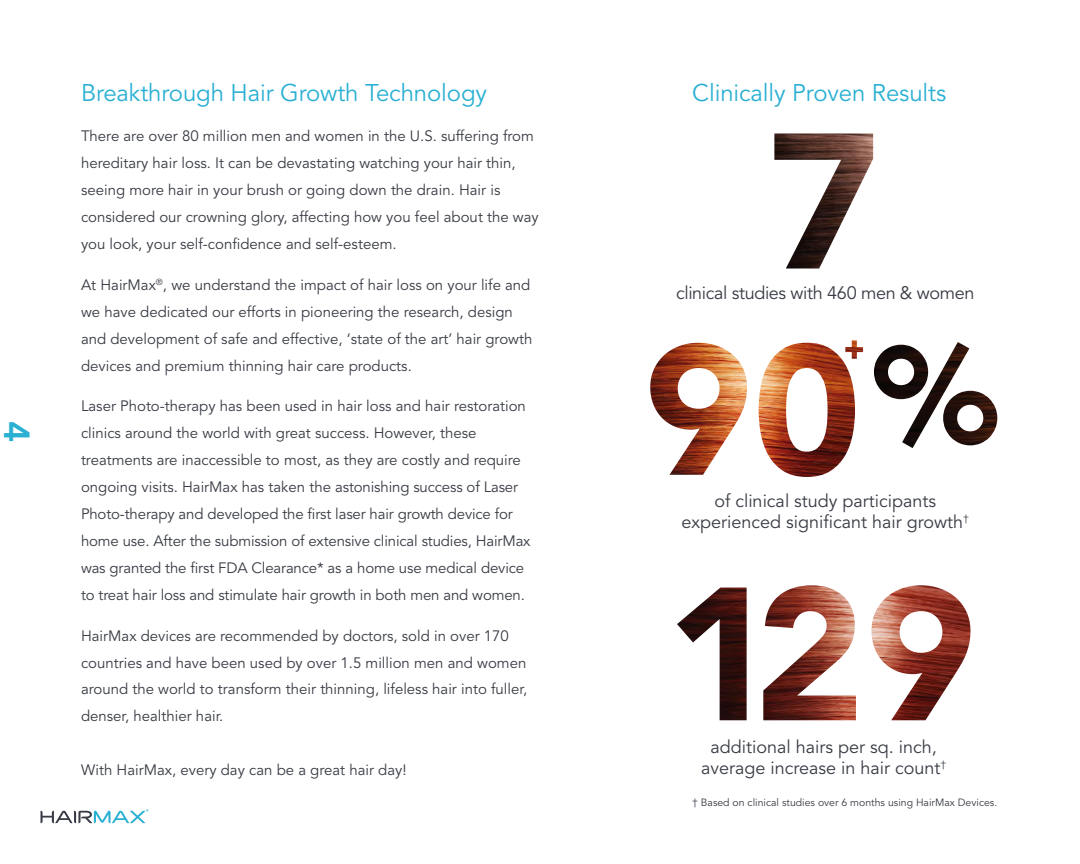
<style>
.page{position:relative;width:1080px;height:864px;background:#fff}
.page>*{position:absolute;margin:0;border:0;box-sizing:border-box;transform-origin:0 0}
.t1{font:800 36px "Avenir";color:#2ab0d3}
.t2{font:24px "Avenir";letter-spacing:-.005em;color:#2ab0d3}
.t3{font:18px/21px "Avenir";color:#383b44;text-align:center}
.t4{font:18px "Avenir";letter-spacing:-.02em;color:#383b44}
.t5{font:15px/27px "Avenir";color:#383b44}
.t6{font:10.5px "Avenir";color:#383b44}
</style>
<div class="page">
<svg style="left:41px;top:809px;width:107px;height:15px"></svg>
<img style="left:677px;top:585px;width:293px;height:135px">
<img style="left:774px;top:134px;width:99px;height:134px">
<img style="left:650px;top:340px;width:347px;height:137px">
<h1 class="t1" style="left:50px;top:421px;width:23px;rotate:90deg">4</h1>
<h2 class="t2" style="left:81px;top:78px;width:408px">Breakthrough Hair Growth Technology</h2>
<p class="t5" style="left:81px;top:123px;width:459px">There are over 80 million men and women in the U.S. suffering from hereditary hair loss. It can be devastating watching your hair thin, seeing more hair in your brush or going down the drain. Hair is considered our crowning glory, affecting how you feel about the way you look, your self-confidence and self-esteem.</p>
<p class="t5" style="left:81px;top:271px;width:453px">At HairMax<sup>®</sup>, we understand the impact of hair loss on your life and we have dedicated our efforts in pioneering the research, design and development of safe and effective, ‘state of the art’ hair growth devices and premium thinning hair care products.</p>
<p class="t5" style="left:81px;top:393px;width:451px">Laser Photo-therapy has been used in hair loss and hair restoration clinics around the world with great success. However, these treatments are inaccessible to most, as they are costly and require ongoing visits. HairMax has taken the astonishing success of Laser Photo-therapy and developed the first laser hair growth device for home use. After the submission of extensive clinical studies, HairMax was granted the first FDA Clearance* as a home use medical device to treat hair loss and stimulate hair growth in both men and women.</p>
<p class="t5" style="left:81px;top:622px;width:448px">HairMax devices are recommended by doctors, sold in over 170 countries and have been used by over 1.5 million men and women around the world to transform their thinning, lifeless hair into fuller, denser, healthier hair.</p>
<p class="t5" style="left:81px;top:757px;width:327px">With HairMax, every day can be a great hair day!</p>
<h2 class="t2" style="left:692px;top:78px;width:255px">Clinically Proven Results</h2>
<p class="t4" style="left:676px;top:282px;width:300px">clinical studies with 460 men &amp; women</p>
<p class="t3" style="left:682px;top:491px;width:289px">of clinical study participants experienced significant hair growth<sup>†</sup></p>
<p class="t3" style="left:701px;top:737px;width:247px">additional hairs per sq. inch, average increase in hair count<sup>†</sup></p>
<p class="t6" style="left:692px;top:796px;width:307px">† Based on clinical studies over 6 months using HairMax Devices.</p>
</div>
